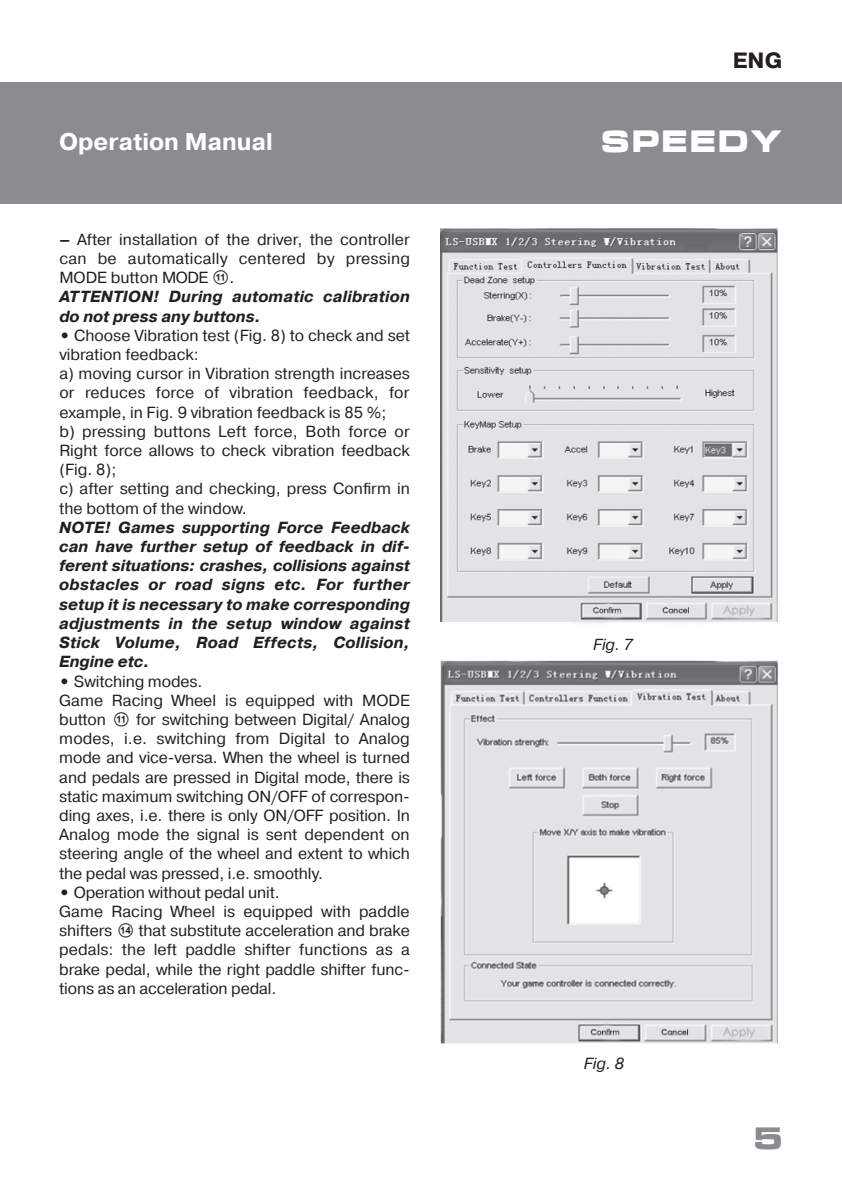
<style>
.page{position:relative;width:842px;height:1191px;background:#fff}
.page>*{position:absolute;margin:0;border:0;box-sizing:border-box;transform-origin:0 0}
.t1{font:700 30px "Micra";letter-spacing:-.01em;color:#fff}
.t2{font:700 30px "Micra";color:#8a8c8f}
.t3{font:700 24px "Pragmatica";color:#fff}
.t4{font:700 22px "Pragmatica";color:#231f20}
.t5{font:16px/19.2px "Pragmatica";color:#231f20}
.t6{font:italic 700 16px/19.2px "Pragmatica";letter-spacing:.015em;color:#231f20;text-align:justify}
.t7{font:italic 16px "Pragmatica";color:#231f20}
.t8{font:italic 15.8px "Pragmatica";color:#231f20}
.s1{font-weight:700}
.s2{font-family:"SVEN"}
.s3{font-weight:700;font-style:italic}
</style>
<div class="page">
<img style="left:441px;top:229px;width:337px;height:394px">
<img style="left:440px;top:660px;width:338px;height:384px">
<div style="left:0;top:82px;width:842px;height:121px;background:#8a8c8f"></div>
<h3 class="t4" style="left:733px;top:46px;width:51px">ENG</h3>
<h2 class="t3" style="left:59px;top:126px;width:215px">Operation Manual</h2>
<h1 class="t1" style="left:600px;top:126px;width:183px">SPEEDY</h1>
<p class="t5" style="left:59px;top:230px;width:352px"><span class="s1">–</span> After installation of the driver, the controller can be automatically centered by pressing MODE button MODE <span class="s2">k</span>.<br><span class="s3">ATTENTION! During automatic calibration do not press any buttons.</span></p>
<p class="t5" style="left:59px;top:326px;width:352px"><span class="s1">•</span> Choose Vibration test (Fig. 8) to check and set vibration feedback:<br>а) moving cursor in Vibration strength increases or reduces force of vibration feedback, for example, in Fig. 9 vibration feedback is 85 %;<br>b) pressing buttons Left force, Both force or Right force allows to check vibration feedback (Fig. 8);<br>c) after setting and checking, press Confirm in the bottom of the window.</p>
<p class="t6" style="left:59px;top:518px;width:352px">NOTE! Games supporting Force Feedback can have further setup of feedback in dif&shy;ferent situations: crashes, collisions against obstacles or road signs etc. For further setup it is necessary to make corresponding adjustments in the setup window against Stick Volume, Road Effects, Collision, Engine etc.</p>
<p class="t5" style="left:59px;top:672px;width:352px"><span class="s1">•</span> Switching modes.<br>Game Racing Wheel is equipped with MODE button <span class="s2">k</span> for switching between Digital/ Analog modes, i.e. switching from Digital to Analog mode and vice-versa. When the wheel is turned and pedals are pressed in Digital mode, there is static maximum switching ON/OFF of correspon&shy;ding axes, i.e. there is only ON/OFF position. In Analog mode the signal is sent dependent on steering angle of the wheel and extent to which the pedal was pressed, i.e. smoothly.</p>
<p class="t5" style="left:59px;top:883px;width:352px"><span class="s1">•</span> Operation without pedal unit.<br>Game Racing Wheel is equipped with paddle shifters <span class="s2">n</span> that substitute acceleration and brake pedals: the left paddle shifter functions as a brake pedal, while the right paddle shifter func&shy;tions as an acceleration pedal.</p>
<p class="t8" style="left:593px;top:634px;width:42px">Fig. 7</p>
<p class="t7" style="left:584px;top:1053px;width:42px">Fig. 8</p>
<h1 class="t2" style="left:753px;top:1122px;width:33px">5</h1>
</div>
